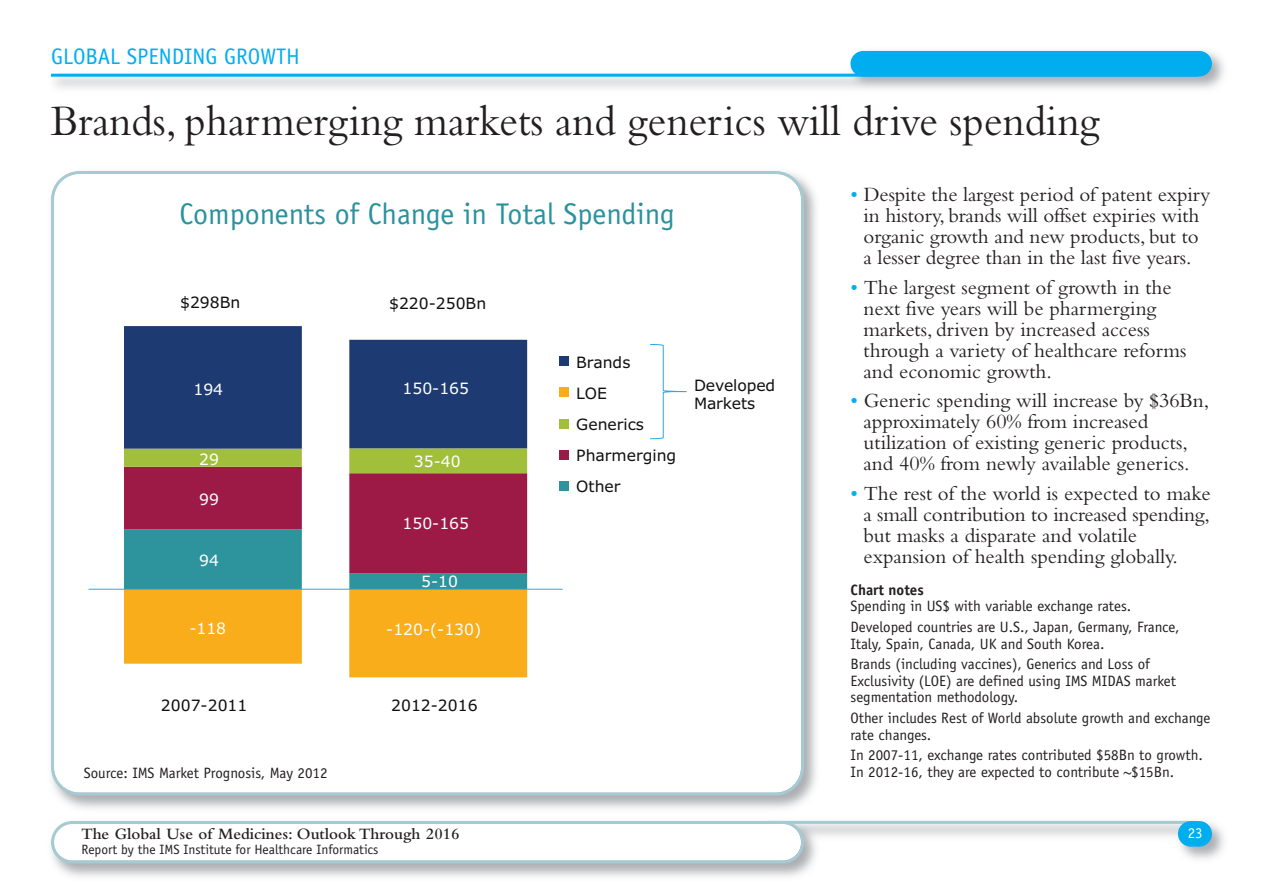
<style>
.page{position:relative;width:1263px;height:893px;background:#fff}
.page>*{position:absolute;margin:0;border:0;box-sizing:border-box;transform-origin:0 0}
.t1{font:45px "Bembo";color:#231f20;scale:.95 1}
.t2{font:30px "Officina Sans";color:#2a929d}
.t3{font:22.5px "Officina Sans";color:#00aeef}
.t4{font:21px/21px "Bembo";color:#231f20}
.t5{font:600 16.5px "Bembo";color:#231f20}
.t6{font:15.6px/31.2px "Verdana";color:#0e100e}
.t7{font:15.6px "Verdana";color:#fff}
.t8{font:15px/16.5px "Officina Sans";color:#231f20}
.t9{font:700 15px "Officina Sans";color:#231f20}
.t10{font:15px "Officina Sans";color:#fff}
.t11{font:13.5px "Officina Sans";color:#231f20}
.s1{color:#00aeef}
</style>
<div class="page">
<svg style="left:51px;top:821px;width:753px;height:42px"></svg>
<hr style="left:766px;top:821px;width:431px;height:3px;background:#a5cad1">
<svg style="left:51px;top:171px;width:753px;height:625px"></svg>
<div style="left:1178px;top:821px;width:34px;height:26px;background:#00aeef;border-radius:13px"></div>
<img style="left:51px;top:50px;width:1173px;height:39px">
<div style="left:850px;top:51px;width:362px;height:25px;background:#00aeef;border-radius:13px"></div>
<hr style="left:51px;top:74px;width:1147px;height:3px;background:#00aeef">
<svg style="left:124px;top:449px;width:403px;height:228px;background:#b7885e"></svg>
<svg style="left:124px;top:326px;width:403px;height:123px;fill:#1d3b72"></svg>
<hr style="left:89px;top:589px;width:474px;height:1px;background:#27abe2">
<div style="left:559px;top:357px;width:10px;height:9px;background:#1d3b72"></div>
<div style="left:559px;top:388px;width:10px;height:9px;background:#f9ad1a"></div>
<div style="left:559px;top:419px;width:10px;height:9px;background:#a1bf3a"></div>
<div style="left:559px;top:450px;width:10px;height:10px;background:#9c1a45"></div>
<div style="left:559px;top:481px;width:10px;height:10px;background:#2d939d"></div>
<svg style="left:649px;top:344px;width:38px;height:95px"></svg>
<p class="t3" style="left:51px;top:48px;width:250px">GLOBAL SPENDING GROWTH</p>
<h1 class="t1" style="left:51px;top:106px;width:1105px">Brands, pharmerging markets and generics will drive spending</h1>
<h2 class="t2" style="left:179px;top:202px;width:497px">Components of Change in Total Spending</h2>
<p class="t6" style="left:180px;top:287px;width:62px">$298Bn</p>
<p class="t6" style="left:389px;top:288px;width:99px">$220-250Bn</p>
<p class="t7" style="left:193px;top:379px;width:31px">194</p>
<p class="t7" style="left:402px;top:379px;width:68px">150-165</p>
<p class="t7" style="left:199px;top:449px;width:21px">29</p>
<p class="t7" style="left:414px;top:451px;width:48px">35-40</p>
<p class="t7" style="left:199px;top:490px;width:21px">99</p>
<p class="t7" style="left:199px;top:551px;width:21px">94</p>
<p class="t7" style="left:402px;top:514px;width:68px">150-165</p>
<p class="t7" style="left:421px;top:572px;width:38px">5-10</p>
<p class="t7" style="left:189px;top:618px;width:38px">-118</p>
<p class="t7" style="left:386px;top:619px;width:96px">-120-(-130)</p>
<p class="t6" style="left:161px;top:690px;width:88px">2007-2011</p>
<p class="t6" style="left:391px;top:690px;width:88px">2012-2016</p>
<p class="t8" style="left:84px;top:766px;width:245px">Source: IMS Market Prognosis, May 2012</p>
<p class="t6" style="left:576px;top:346px;width:102px">Brands<br>LOE<br>Generics<br>Pharmerging<br>Other</p>
<p class="t6" style="left:694px;top:376px;width:83px;line-height:18.8px">Developed<br>Markets</p>
<p class="t4" style="left:850px;top:186px;width:361px;text-align:center"><span class="s1">•</span> Despite the largest period of patent expiry in history, brands will offset expiries with organic growth and new products, but to<br>a lesser degree than in the last five years.</p>
<p class="t4" style="left:864px;top:279px;width:324px;text-indent:-13px"><span class="s1">•</span> The largest segment of growth in the next five years will be pharmerging markets, driven by increased access through a variety of healthcare reforms and economic growth.</p>
<p class="t4" style="left:864px;top:392px;width:347px;text-indent:-13px"><span class="s1">•</span> Generic spending will increase by $36Bn, approximately 60% from increased utilization of existing generic products, and 40% from newly available generics.</p>
<p class="t4" style="left:864px;top:485px;width:349px;text-indent:-13px"><span class="s1">•</span> The rest of the world is expected to make a small contribution to increased spending, but masks a disparate and volatile expansion of health spending globally.</p>
<p class="t9" style="left:850px;top:584px;width:75px">Chart notes</p>
<p class="t8" style="left:850px;top:597px;width:330px;line-height:20.7px">Spending in US$ with variable exchange rates.<br>Developed countries are U.S., Japan, Germany, France,</p>
<p class="t8" style="left:850px;top:634px;width:301px;line-height:20.7px">Italy, Spain, Canada, UK and South Korea.<br>Brands (including vaccines), Generics and Loss of</p>
<p class="t8" style="left:850px;top:674px;width:327px">Exclusivity (LOE) are defined using IMS MIDAS market segmentation methodology.</p>
<p class="t8" style="left:850px;top:711px;width:361px">Other includes Rest of World absolute growth and exchange rate changes.</p>
<p class="t8" style="left:850px;top:748px;width:354px">In 2007-11, exchange rates contributed $58Bn to growth.<br>In 2012-16, they are expected to contribute ~$15Bn.</p>
<p class="t5" style="left:81px;top:828px;width:380px">The Global Use of Medicines: Outlook Through 2016</p>
<p class="t10" style="left:1188px;top:827px;width:16px">23</p>
<p class="t11" style="left:81px;top:845px;width:299px">Report by the IMS Institute for Healthcare Informatics</p>
</div>
